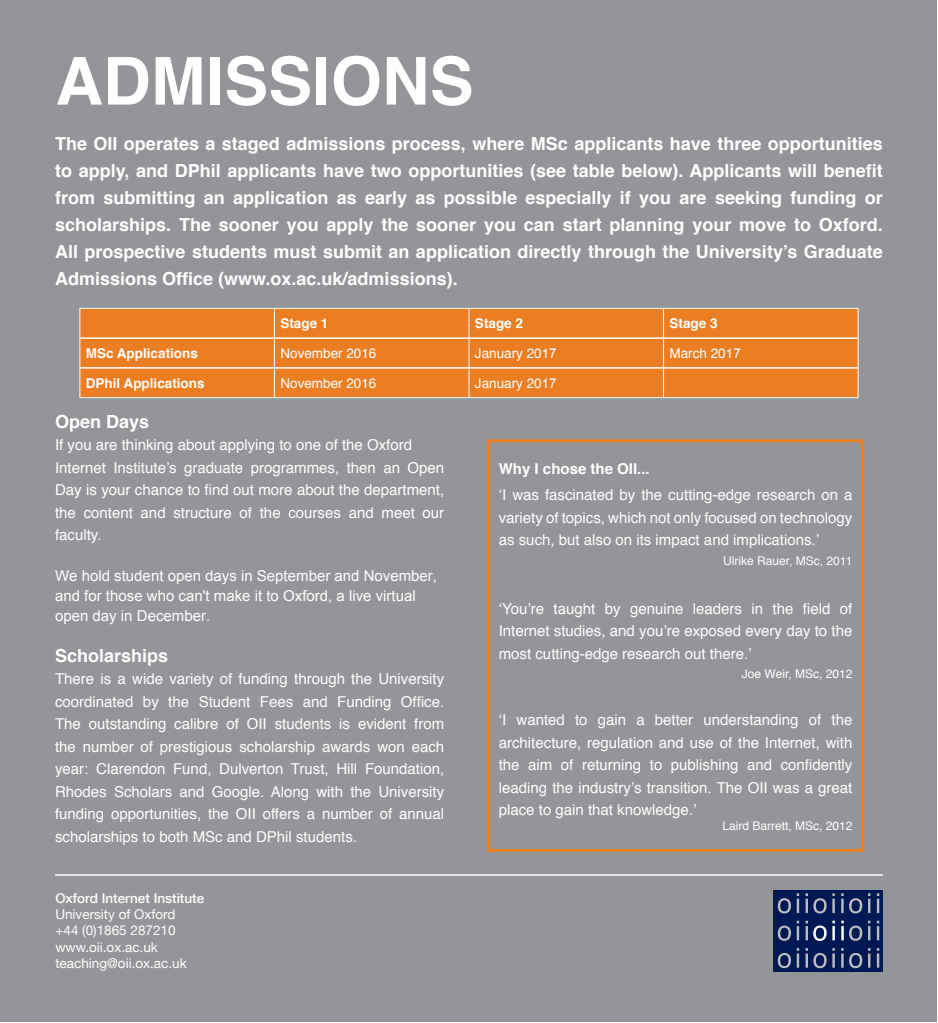
<style>
.page{position:relative;width:938px;height:1023px;background:#fff}
.page>*{position:absolute;margin:0;border:0;box-sizing:border-box;transform-origin:0 0}
.t1{font:700 66px "Helvetica";color:#fff}
.t2{font:700 18px/27px "Helvetica";color:#fff;text-align:justify}
.t3{font:15px/22.5px "Helvetica";color:#fff;text-align:justify}
.t4{font:15px/20px "Arial";color:#fff}
.t5{font:700 15px "Helvetica";color:#fff}
.t6{font:13.5px "Helvetica Neue";color:#fff}
.t7{font:13.5px "Helvetica";color:#fff}
.t8{font:700 13.5px "Helvetica";color:#fff}
.t9{font:500 13.5px "Helvetica Neue";color:#fff}
.t10{font:12px "Helvetica";color:#fff}
.s1{font-family:"Arial"}
</style>
<div class="page">
<div style="left:0;top:0;width:936px;height:1022px;background:#939598"></div>
<div style="left:487px;top:439px;width:377px;height:413px;border:3px solid #eb7e23"></div>
<svg style="left:773px;top:890px;width:109px;height:82px"></svg>
<div style="left:774px;top:890px;width:108px;height:81px;background:#001954"></div>
<svg style="left:777px;top:893px;width:22px;height:20px"></svg>
<svg style="left:805px;top:893px;width:21px;height:20px"></svg>
<svg style="left:832px;top:893px;width:2px;height:20px"></svg>
<svg style="left:841px;top:893px;width:2px;height:20px"></svg>
<svg style="left:849px;top:898px;width:13px;height:15px"></svg>
<svg style="left:868px;top:893px;width:2px;height:20px"></svg>
<hr style="left:876px;top:898px;width:3px;height:15px;background:#bcbdc0">
<svg style="left:777px;top:920px;width:22px;height:20px"></svg>
<svg style="left:805px;top:920px;width:21px;height:21px"></svg>
<svg style="left:832px;top:920px;width:2px;height:20px"></svg>
<svg style="left:841px;top:920px;width:2px;height:20px"></svg>
<svg style="left:849px;top:925px;width:13px;height:15px"></svg>
<svg style="left:868px;top:920px;width:2px;height:20px"></svg>
<hr style="left:876px;top:926px;width:3px;height:14px;background:#bcbdc0">
<svg style="left:777px;top:948px;width:22px;height:20px"></svg>
<svg style="left:805px;top:948px;width:21px;height:20px"></svg>
<svg style="left:832px;top:948px;width:2px;height:19px"></svg>
<svg style="left:841px;top:948px;width:2px;height:19px"></svg>
<svg style="left:849px;top:953px;width:13px;height:15px"></svg>
<svg style="left:868px;top:948px;width:2px;height:19px"></svg>
<hr style="left:876px;top:953px;width:3px;height:14px;background:#bcbdc0">
<hr style="left:55px;top:874px;width:827px;height:1px;background:#fff">
<div style="left:80px;top:309px;width:777px;height:88px;background:#eb7e23"></div>
<hr style="left:80px;top:337px;width:194px;height:2px;background:#fff">
<hr style="left:275px;top:337px;width:193px;height:2px;background:#fff">
<hr style="left:469px;top:337px;width:194px;height:2px;background:#fff">
<hr style="left:664px;top:337px;width:193px;height:2px;background:#fff">
<hr style="left:80px;top:367px;width:194px;height:1px;background:#fff">
<hr style="left:275px;top:367px;width:193px;height:1px;background:#fff">
<hr style="left:469px;top:367px;width:194px;height:1px;background:#fff">
<hr style="left:664px;top:367px;width:193px;height:1px;background:#fff">
<hr style="left:79px;top:308px;width:195px;height:1px;background:#fff">
<svg style="left:79px;top:309px;width:1px;height:29px"></svg>
<hr style="left:274px;top:308px;width:195px;height:1px;background:#fff">
<svg style="left:274px;top:309px;width:1px;height:29px"></svg>
<hr style="left:469px;top:308px;width:194px;height:1px;background:#fff">
<svg style="left:468px;top:309px;width:1px;height:29px"></svg>
<hr style="left:663px;top:308px;width:195px;height:1px;background:#fff">
<svg style="left:663px;top:309px;width:1px;height:29px"></svg>
<svg style="left:857px;top:309px;width:1px;height:29px"></svg>
<hr style="left:79px;top:338px;width:1px;height:30px;background:#fff">
<hr style="left:274px;top:338px;width:1px;height:30px;background:#fff">
<hr style="left:468px;top:338px;width:1px;height:30px;background:#fff">
<hr style="left:663px;top:338px;width:1px;height:30px;background:#fff">
<hr style="left:857px;top:338px;width:1px;height:30px;background:#fff">
<svg style="left:79px;top:368px;width:1px;height:29px"></svg>
<svg style="left:274px;top:368px;width:1px;height:29px"></svg>
<svg style="left:468px;top:368px;width:1px;height:29px"></svg>
<svg style="left:663px;top:368px;width:1px;height:29px"></svg>
<svg style="left:857px;top:368px;width:1px;height:29px"></svg>
<hr style="left:79px;top:397px;width:195px;height:1px;background:#fff">
<hr style="left:274px;top:397px;width:195px;height:1px;background:#fff">
<hr style="left:469px;top:397px;width:194px;height:1px;background:#fff">
<hr style="left:663px;top:397px;width:195px;height:1px;background:#fff">
<p class="t1" style="left:55px;top:28px;width:420px">ADMISSIONS</p>
<p class="t2" style="left:55px;top:130px;width:829px">The OII operates a staged admissions process, where MSc applicants have three opportunities to apply, and DPhil applicants have two opportunities (see table below). Applicants will benefit from submitting an application as early as possible especially if you are seeking funding or scholarships. The sooner you apply the sooner you can start planning your move to Oxford.<br>All prospective students must submit an application directly through the University’s Graduate Admissions Office (www.ox.ac.uk/admissions).</p>
<p class="t8" style="left:280px;top:313px;width:50px">Stage 1</p>
<p class="t8" style="left:475px;top:313px;width:50px">Stage 2</p>
<p class="t8" style="left:669px;top:313px;width:50px">Stage 3</p>
<p class="t8" style="left:86px;top:342px;width:114px">MSc Applications</p>
<p class="t7" style="left:280px;top:343px;width:98px">November 201<span class="s1">6</span></p>
<p class="t7" style="left:475px;top:343px;width:83px">January 201<span class="s1">7</span></p>
<p class="t7" style="left:669px;top:343px;width:73px">March 201<span class="s1">7</span></p>
<p class="t8" style="left:86px;top:372px;width:120px">DPhil Applications</p>
<p class="t7" style="left:280px;top:373px;width:98px">November 201<span class="s1">6</span></p>
<p class="t7" style="left:475px;top:373px;width:83px">January 201<span class="s1">7</span></p>
<p class="t2" style="left:55px;top:408px;width:96px">Open Days</p>
<p class="t3" style="left:55px;top:434px;width:358px">If you are thinking about applying to one of the Oxford</p>
<p class="t3" style="left:55px;top:456px;width:391px">Internet Institute’s graduate programmes, then an Open Day is your chance to find out more about the department, the content and structure of the courses and meet our faculty.</p>
<p class="t4" style="left:55px;top:565px;width:383px">We hold student open days in September and November, and for those who can't make it to Oxford, a live virtual open day in December.</p>
<p class="t2" style="left:55px;top:642px;width:115px">Scholarships</p>
<p class="t3" style="left:55px;top:668px;width:391px">There is a wide variety of funding through the University coordinated by the Student Fees and Funding Office.<br>The outstanding calibre of OII students is evident from the number of prestigious scholarship awards won each year: Clarendon Fund, Dulverton Trust, Hill Foundation, Rhodes Scholars and Google. Along with the University funding opportunities, the OII offers a number of annual scholarships to both MSc and DPhil students.</p>
<p class="t5" style="left:499px;top:456px;width:152px">Why I chose the OII...</p>
<p class="t3" style="left:499px;top:484px;width:355px">‘I was fascinated by the cutting-edge research on a variety of topics, which not only focused on technology as such, but also on its impact and implications.’</p>
<p class="t10" style="left:723px;top:551px;width:131px">Ulrike Rauer, MSc, 2011</p>
<p class="t3" style="left:499px;top:597px;width:355px">‘You’re taught by genuine leaders in the field of Internet studies, and you’re exposed every day to the most cutting-edge research out there.’</p>
<p class="t10" style="left:742px;top:664px;width:112px">Joe Weir, MSc, 2012</p>
<p class="t3" style="left:499px;top:709px;width:355px">‘I wanted to gain a better understanding of the architecture, regulation and use of the Internet, with the aim of returning to publishing and confidently leading the industry’s transition. The OII was a great place to gain that knowledge.’</p>
<p class="t10" style="left:722px;top:817px;width:132px">Laird Barrett, MSc, 2012</p>
<p class="t9" style="left:55px;top:887px;width:150px">Oxford Internet Institute</p>
<p class="t6" style="left:55px;top:904px;width:122px">University of Oxford</p>
<p class="t6" style="left:55px;top:920px;width:122px">+44 (0)1865 287210</p>
<p class="t6" style="left:55px;top:937px;width:104px">www.oii.ox.ac.uk</p>
<p class="t6" style="left:55px;top:953px;width:133px">teaching@oii.ox.ac.uk</p>
</div>
